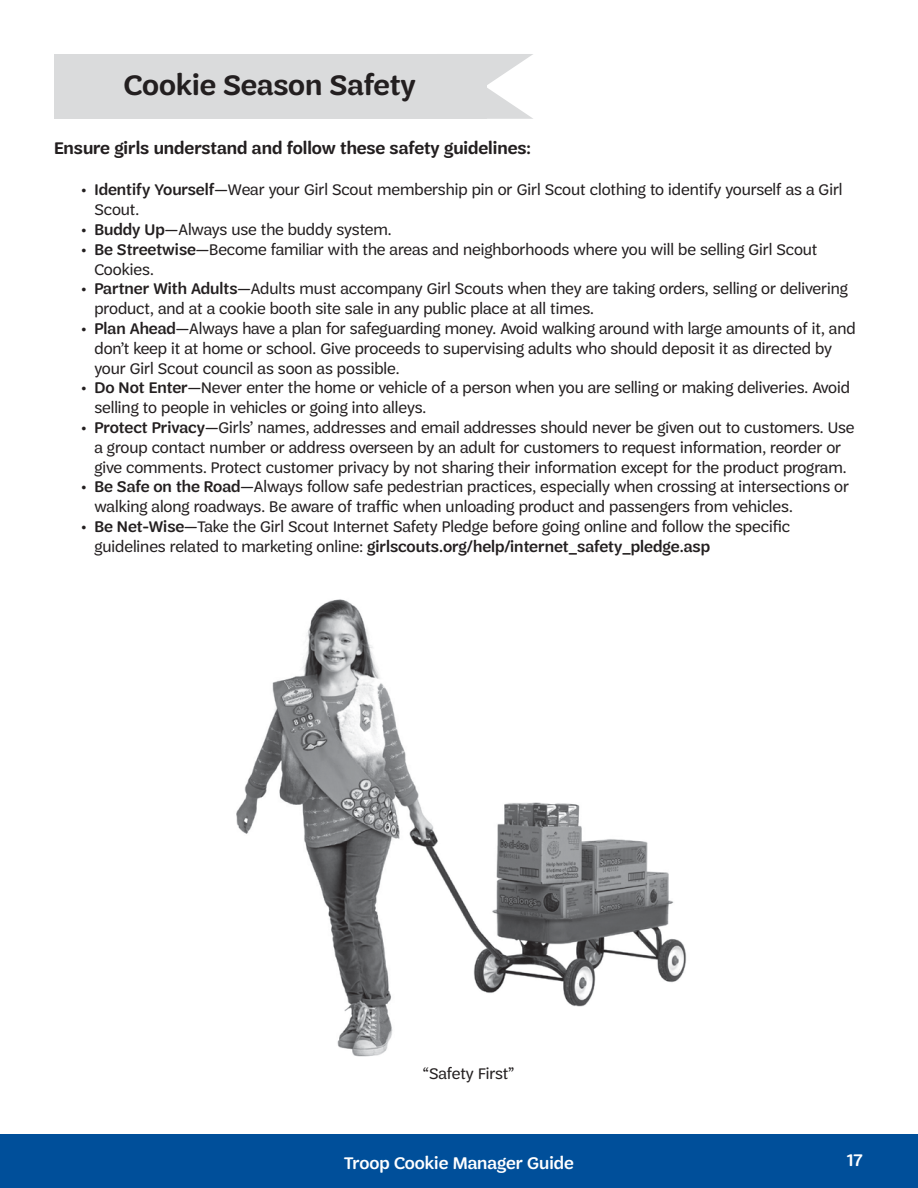
<style>
.page{position:relative;width:918px;height:1188px;background:#fff}
.page>*{position:absolute;margin:0;border:0;box-sizing:border-box;transform-origin:0 0}
.t1{font:600 30px "Trefoil Sans";color:#231f20}
.t2{font:600 18px "Trefoil Sans";color:#231f20}
.t3{font:500 18px "Trefoil Sans";color:#fff}
.t4{font:16.5px/19.8px "Trefoil Sans";color:#231f20}
.s1{font-weight:500}
</style>
<div class="page">
<div style="left:0;top:1134px;width:918px;height:54px;background:#004f9a"></div>
<img style="left:236px;top:599px;width:451px;height:458px">
<svg style="left:486px;top:54px;width:47px;height:65px"></svg>
<div style="left:54px;top:54px;width:432px;height:65px;background:#dadbdc"></div>
<h1 class="t1" style="left:124px;top:68px;width:294px">Cookie Season Safety</h1>
<p class="t2" style="left:54px;top:138px;width:479px">Ensure girls understand and follow these safety guidelines:</p>
<p class="t4" style="left:94px;top:180px;width:750px;text-indent:-13px"><span class="s1">• Identify Yourself</span>—Wear your Girl Scout membership pin or Girl Scout clothing to identify yourself as a Girl<br>Scout.</p>
<p class="t4" style="left:81px;top:220px;width:312px"><span class="s1">• Buddy Up</span>—Always use the buddy system.</p>
<p class="t4" style="left:94px;top:239px;width:725px;text-indent:-13px"><span class="s1">• Be Streetwise</span>—Become familiar with the areas and neighborhoods where you will be selling Girl Scout<br>Cookies.</p>
<p class="t4" style="left:94px;top:279px;width:755px;text-indent:-13px"><span class="s1">• Partner With Adults</span>—Adults must accompany Girl Scouts when they are taking orders, selling or delivering product, and at a cookie booth site sale in any public place at all times.</p>
<p class="t4" style="left:94px;top:319px;width:763px;text-indent:-13px"><span class="s1">• Plan Ahead</span>—Always have a plan for safeguarding money. Avoid walking around with large amounts of it, and don’t keep it at home or school. Give proceeds to supervising adults who should deposit it as directed by your Girl Scout council as soon as possible.</p>
<p class="t4" style="left:94px;top:378px;width:757px;text-indent:-13px"><span class="s1">• Do Not Enter</span>—Never enter the home or vehicle of a person when you are selling or making deliveries. Avoid selling to people in vehicles or going into alleys.</p>
<p class="t4" style="left:81px;top:418px;width:775px;text-align:center"><span class="s1">• Protect Privacy</span>—Girls’ names, addresses and email addresses should never be given out to customers. Use a group contact number or address overseen by an adult for customers to request information, reorder or give comments. Protect customer privacy by not sharing their information except for the product program.</p>
<p class="t4" style="left:94px;top:477px;width:756px;text-indent:-13px"><span class="s1">• Be Safe on the Road</span>—Always follow safe pedestrian practices, especially when crossing at intersections or walking along roadways. Be aware of traffic when unloading product and passengers from vehicles.</p>
<p class="t4" style="left:94px;top:517px;width:697px;text-indent:-13px"><span class="s1">• Be Net-Wise</span>—Take the Girl Scout Internet Safety Pledge before going online and follow the specific guidelines related to marketing online: <span class="s1">girlscouts.org/help/internet_safety_pledge.asp</span></p>
<p class="t4" style="left:423px;top:1064px;width:93px">“Safety First”</p>
<p class="t3" style="left:344px;top:1153px;width:231px">Troop Cookie Manager Guide</p>
<p class="t3" style="left:847px;top:1150px;width:17px">17</p>
</div>
